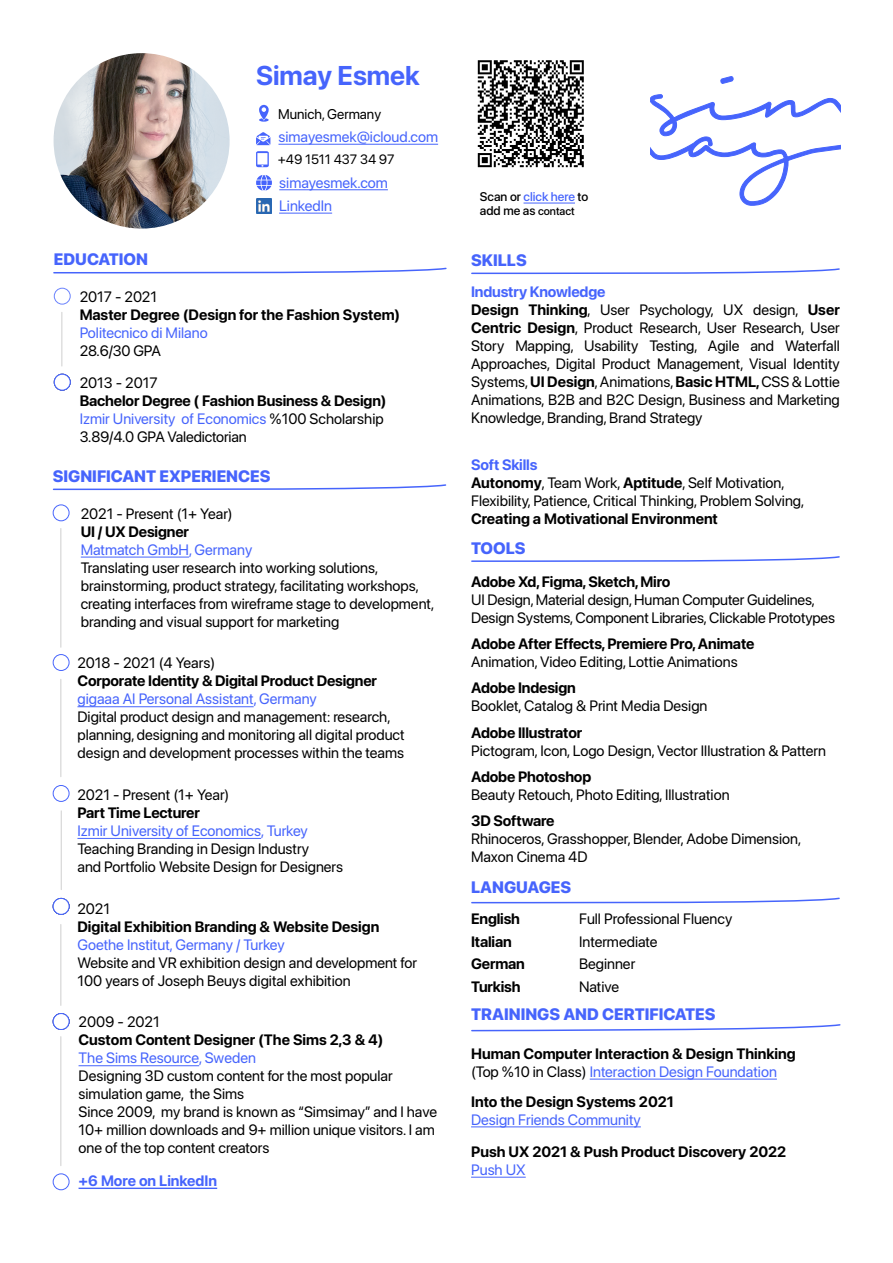
<style>
.page{position:relative;width:893px;height:1263px;background:#fff}
.page>*{position:absolute;margin:0;border:0;box-sizing:border-box;transform-origin:0 0}
.t1{font:700 27px "SF Pro Display";color:#4664fc}
.t2{font:800 16.5px "SF Pro Display";color:#4664fc}
.t3{font:15px/18px "SF Pro Display";color:#000}
.t4{font:700 15px/18px "SF Pro Display";letter-spacing:-.01em;color:#000}
.t5{font:15px "SF Pro Display";color:#4664fc}
.t6{font:700 15px "SF Pro Display";color:#4664fc}
.t7{font:14.1px "SF Pro Display";color:#000}
.t8{font:13.5px "SF Pro Display";color:#000}
.t9{font:500 12.6px/14.1px "SF Pro Display";color:#000}
.s1{font-weight:700}
.s2{color:#4664fc}
.s3{font-size:11.25px}
.s4{font-weight:700;color:#4664fc}
.s5{font-weight:400}
.s6{font-weight:400;color:#4664fc}
</style>
<div class="page">
<hr style="left:446px;top:197px;width:1px;height:1010px;background:#0057ff">
<hr style="left:278px;top:144px;width:160px;height:1px;background:#4664fc">
<svg style="left:256px;top:132px;width:14px;height:13px"></svg>
<svg style="left:256px;top:151px;width:13px;height:16px"></svg>
<svg style="left:259px;top:105px;width:10px;height:17px"></svg>
<hr style="left:279px;top:189px;width:109px;height:1px;background:#4664fc">
<svg style="left:256px;top:175px;width:16px;height:16px"></svg>
<img style="left:477px;top:60px;width:107px;height:107px">
<hr style="left:523px;top:203px;width:52px;height:1px;background:#4664fc">
<hr style="left:81px;top:557px;width:108px;height:1px;background:#4664fc">
<hr style="left:77px;top:838px;width:184px;height:1px;background:#4664fc">
<hr style="left:79px;top:1065px;width:120px;height:1px;background:#4664fc">
<hr style="left:79px;top:1187px;width:138px;height:2px;background:#4664fc">
<hr style="left:77px;top:706px;width:177px;height:1px;background:#4664fc">
<div style="left:53px;top:785px;width:16px;height:17px;border:1px solid #4664fc;border-radius:50%"></div>
<div style="left:53px;top:504px;width:16px;height:17px;border:1px solid #4664fc;border-radius:50%"></div>
<div style="left:53px;top:654px;width:16px;height:17px;border:1px solid #4664fc;border-radius:50%"></div>
<hr style="left:60px;top:528px;width:1px;height:119px;background:#cfcfcf">
<hr style="left:61px;top:312px;width:1px;height:54px;background:#cfcfcf">
<hr style="left:60px;top:1036px;width:1px;height:130px;background:#cfcfcf">
<hr style="left:60px;top:924px;width:1px;height:81px;background:#cfcfcf">
<svg style="left:52px;top:483px;width:395px;height:8px"></svg>
<div style="left:53px;top:898px;width:16px;height:17px;border:1px solid #4664fc;border-radius:50%"></div>
<div style="left:53px;top:1013px;width:16px;height:17px;border:1px solid #4664fc;border-radius:50%"></div>
<div style="left:53px;top:1173px;width:16px;height:17px;border:1px solid #4664fc;border-radius:50%"></div>
<div style="left:54px;top:288px;width:17px;height:16px;border:1px solid #6b83fd;border-radius:50%"></div>
<svg style="left:53px;top:267px;width:394px;height:7px"></svg>
<div style="left:54px;top:374px;width:17px;height:16px;border:1px solid #4664fc;border-radius:50%"></div>
<svg style="left:471px;top:1024px;width:370px;height:8px"></svg>
<svg style="left:471px;top:556px;width:369px;height:6px"></svg>
<svg style="left:471px;top:268px;width:369px;height:7px"></svg>
<svg style="left:471px;top:897px;width:369px;height:7px"></svg>
<img style="left:54px;top:53px;width:176px;height:176px;border-radius:88px">
<svg style="left:650px;top:76px;width:191px;height:130px"></svg>
<hr style="left:279px;top:213px;width:53px;height:1px;background:#4664fc">
<img style="left:256px;top:198px;width:16px;height:16px">
<hr style="left:590px;top:1079px;width:187px;height:1px;background:#4664fc">
<hr style="left:471px;top:1126px;width:170px;height:1px;background:#4664fc">
<hr style="left:471px;top:1177px;width:55px;height:1px;background:#4664fc">
<hr style="left:60px;top:679px;width:1px;height:98px;background:#cfcfcf">
<hr style="left:61px;top:811px;width:1px;height:79px;background:#cfcfcf">
<h1 class="t1" style="left:256px;top:60px;width:165px">Simay Esmek</h1>
<p class="t7" style="left:278px;top:106px;width:105px">Munich, Germany</p>
<p class="t5" style="left:278px;top:128px;width:161px">simayesmek@icloud.com</p>
<p class="t8" style="left:278px;top:152px;width:118px">+49 1511 437 34 97</p>
<p class="t5" style="left:279px;top:174px;width:110px">simayesmek.com</p>
<p class="t2" style="left:54px;top:250px;width:96px">EDUCATION</p>
<p class="t5" style="left:279px;top:197px;width:55px">LinkedIn</p>
<p class="t3" style="left:80px;top:288px;width:79px">2017 - 2021</p>
<p class="t4" style="left:80px;top:306px;width:322px">Master Degree (Design for the Fashion System)</p>
<p class="t5" style="left:80px;top:324px;width:129px">Politecnico di Milano</p>
<p class="t3" style="left:80px;top:342px;width:83px">28.6/30 GPA</p>
<p class="t3" style="left:80px;top:374px;width:79px">2013 - 2017</p>
<p class="t3" style="left:80px;top:392px;width:308px"><span class="s1">Bachelor Degree ( Fashion Business &amp; Design)<br></span><span class="s2">Izmir University of Economics</span> %100 Scholarship<br>3.89/4.0 GPA Valedictorian</p>
<p class="t2" style="left:53px;top:466px;width:219px">SIGNIFICANT EXPERIENCES</p>
<p class="t3" style="left:81px;top:505px;width:154px">2021 - Present (1+ Year)</p>
<p class="t4" style="left:81px;top:523px;width:110px">UI / UX Designer</p>
<p class="t5" style="left:81px;top:541px;width:173px">Matmatch GmbH, Germany</p>
<p class="t3" style="left:81px;top:559px;width:355px">Translating user research into working solutions, brainstorming, product strategy, facilitating workshops, creating interfaces from wireframe stage to development, branding and visual support for marketing</p>
<p class="t3" style="left:77px;top:654px;width:139px">2018 - 2021 (4 Years)</p>
<p class="t4" style="left:77px;top:672px;width:301px">Corporate Identity &amp; Digital Product Designer</p>
<p class="t5" style="left:77px;top:690px;width:241px">gigaaa AI Personal Assistant, Germany</p>
<p class="t3" style="left:77px;top:708px;width:329px">Digital product design and management: research, planning, designing and monitoring all digital product design and development processes within the teams</p>
<p class="t3" style="left:77px;top:786px;width:154px">2021 - Present (1+ Year)</p>
<p class="t4" style="left:77px;top:804px;width:124px">Part Time Lecturer</p>
<p class="t5" style="left:77px;top:822px;width:232px">Izmir University of Economics, Turkey</p>
<p class="t3" style="left:77px;top:840px;width:267px">Teaching Branding in Design Industry<br>and Portfolio Website Design for Designers</p>
<p class="t3" style="left:77px;top:900px;width:34px">2021</p>
<p class="t4" style="left:77px;top:918px;width:303px">Digital Exhibition Branding &amp; Website Design</p>
<p class="t5" style="left:77px;top:936px;width:209px">Goethe Institut, Germany / Turkey</p>
<p class="t3" style="left:77px;top:954px;width:341px">Website and VR exhibition design and development for<br>100 years of Joseph Beuys digital exhibition</p>
<p class="t3" style="left:79px;top:1013px;width:83px">2009 - 2021</p>
<p class="t4" style="left:79px;top:1031px;width:307px">Custom Content Designer (The Sims 2,3 &amp; 4)</p>
<p class="t5" style="left:79px;top:1049px;width:179px">The Sims Resource, Sweden</p>
<p class="t3" style="left:79px;top:1067px;width:360px">Designing 3D custom content for the most popular simulation game, the Sims<br>Since 2009, my brand is known as “Simsimay” and I have 10+ million downloads and 9+ million unique visitors. I am one of the top content creators</p>
<p class="t6" style="left:79px;top:1172px;width:140px">+6 More on LinkedIn</p>
<p class="t9" style="left:480px;top:190px;width:110px">Scan or <span class="s2">click here</span> to add me as <span class="s3">contact</span></p>
<p class="t2" style="left:471px;top:251px;width:57px">SKILLS</p>
<p class="t3" style="left:471px;top:283px;width:370px"><span class="s4">Industry Knowledge<br></span><span class="s1">Design Thinking</span>, User Psychology, UX design, <span class="s1">User Centric Design</span>, Product Research, User Research, User Story Mapping, Usability Testing, Agile and Waterfall Approaches, Digital Product Management, Visual Identity Systems, <span class="s1">UI Design</span>, Animations, <span class="s1">Basic HTML,</span> CSS &amp; Lottie Animations, B2B and B2C Design, Business and Marketing Knowledge, Branding, Brand Strategy</p>
<p class="t3" style="left:471px;top:456px;width:335px"><span class="s4">Soft Skills<br></span><span class="s1">Autonomy</span>, Team Work, <span class="s1">Aptitude</span>, Self Motivation,<br>Flexibility, Patience, Critical Thinking, Problem Solving,</p>
<p class="t4" style="left:471px;top:510px;width:248px">Creating a Motivational Environment</p>
<p class="t2" style="left:471px;top:538px;width:56px">TOOLS</p>
<p class="t4" style="left:471px;top:573px;width:201px">Adobe Xd, Figma, Sketch, Miro</p>
<p class="t3" style="left:471px;top:591px;width:365px">UI Design, Material design, Human Computer Guidelines,<br>Design Systems, Component Libraries, Clickable Prototypes</p>
<p class="t4" style="left:471px;top:635px;width:285px">Adobe After Effects, Premiere Pro, Animate</p>
<p class="t3" style="left:471px;top:653px;width:268px">Animation, Video Editing, Lottie Animations</p>
<p class="t4" style="left:471px;top:679px;width:106px">Adobe Indesign</p>
<p class="t3" style="left:471px;top:697px;width:238px">Booklet, Catalog &amp; Print Media Design</p>
<p class="t4" style="left:471px;top:723px;width:113px">Adobe Illustrator</p>
<p class="t3" style="left:471px;top:741px;width:356px">Pictogram, Icon, Logo Design, Vector Illustration &amp; Pattern</p>
<p class="t4" style="left:471px;top:768px;width:122px">Adobe Photoshop</p>
<p class="t3" style="left:471px;top:786px;width:260px">Beauty Retouch, Photo Editing, Illustration</p>
<p class="t4" style="left:471px;top:812px;width:85px">3D Software</p>
<p class="t3" style="left:471px;top:830px;width:332px">Rhinoceros, Grasshopper, Blender, Adobe Dimension,<br>Maxon Cinema 4D</p>
<p class="t2" style="left:471px;top:878px;width:102px">LANGUAGES</p>
<p class="t4" style="left:471px;top:910px;width:50px">English</p>
<p class="t3" style="left:579px;top:910px;width:155px">Full Professional Fluency</p>
<p class="t4" style="left:471px;top:932px;width:42px">Italian</p>
<p class="t3" style="left:579px;top:932px;width:80px">Intermediate</p>
<p class="t4" style="left:471px;top:955px;width:55px">German</p>
<p class="t3" style="left:579px;top:955px;width:58px">Beginner</p>
<p class="t4" style="left:471px;top:977px;width:51px">Turkish</p>
<p class="t3" style="left:579px;top:977px;width:42px">Native</p>
<p class="t2" style="left:471px;top:1004px;width:246px">TRAININGS AND CERTIFICATES</p>
<p class="t4" style="left:471px;top:1045px;width:326px">Human Computer Interaction &amp; Design Thinking <span class="s5">(Top %10 in Class)</span> <span class="s6">Interaction Design Foundation</span></p>
<p class="t4" style="left:471px;top:1092px;width:204px">Into the Design Systems 2021</p>
<p class="t5" style="left:471px;top:1111px;width:171px">Design Friends Community</p>
<p class="t4" style="left:471px;top:1143px;width:317px">Push UX 2021 &amp; Push Product Discovery 2022</p>
<p class="t5" style="left:471px;top:1161px;width:56px">Push UX</p>
</div>
